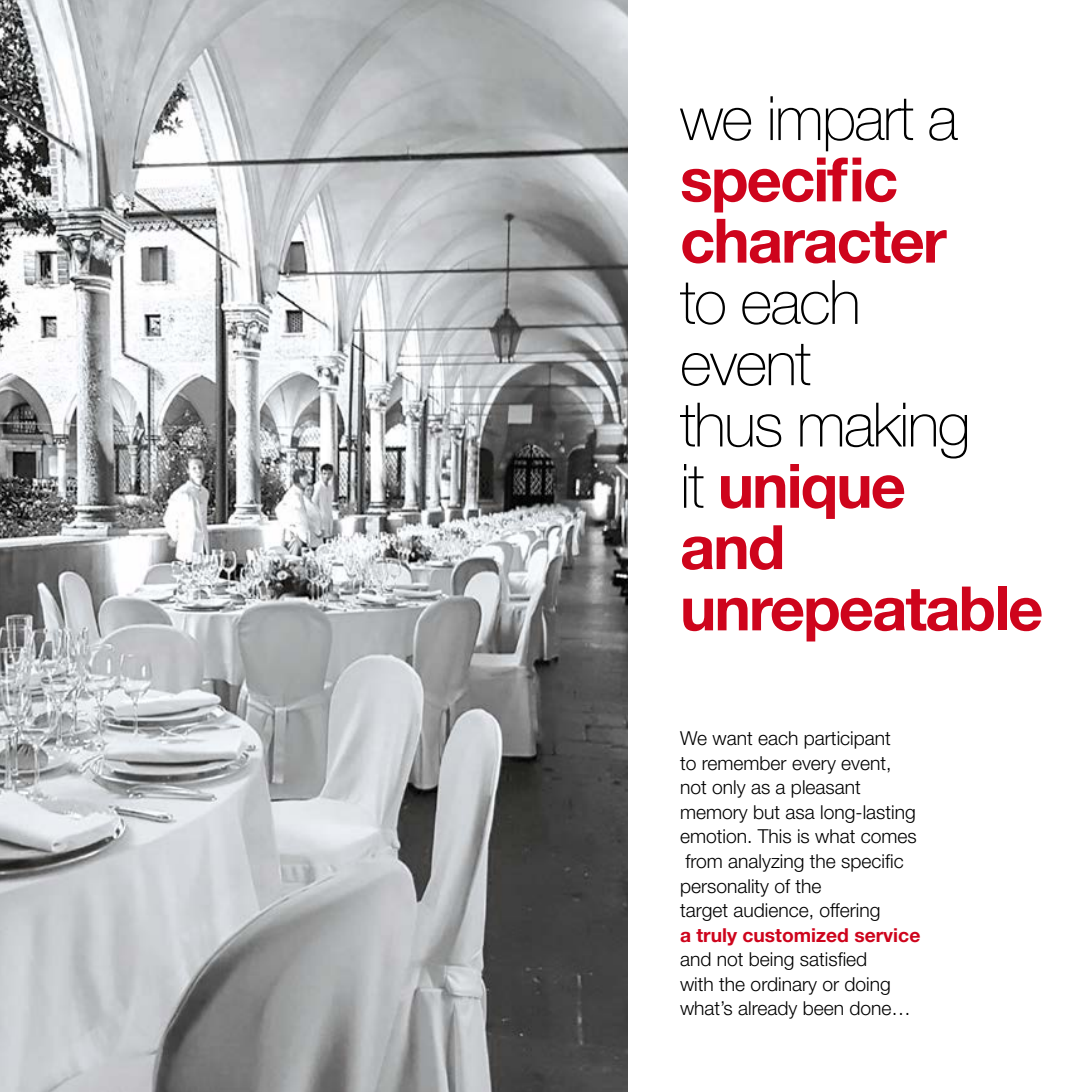
<style>
.page{position:relative;width:1092px;height:1092px;background:#fff}
.page>*{position:absolute;margin:0;border:0;box-sizing:border-box;transform-origin:0 0}
.t1{font:100 61.25px/61.2px "Helvetica Neue LT Std";letter-spacing:-.03em;color:#000}
.t2{font:700 61.25px/61.2px "Helvetica Neue LT Std";letter-spacing:-.03em;color:#ce041c}
.t3{font:300 19.25px/24.5px "Helvetica Neue LT Std";color:#000}
.t4{font:700 19.25px "Helvetica Neue LT Std";color:#ce041c}
.s1{font-weight:700;color:#ce041c}
</style>
<div class="page">
<img style="left:0;top:0;width:628px;height:1091px">
<h1 class="t1" style="left:680px;top:88px;width:279px">we impart a</h1>
<h1 class="t2" style="left:680px;top:147px;width:268px">specific character</h1>
<h1 class="t1" style="left:680px;top:271px;width:365px">to each<br>event<br>thus making<br>it <span class="s1">unique<br>and unrepeatable</span></h1>
<p class="t3" style="left:680px;top:725px;width:238px">We want each participant<br>to remember every event, not only as a pleasant memory but asa long-lasting emotion. This is what comes from analyzing the specific personality of the<br>target audience, offering</p>
<p class="t4" style="left:680px;top:922px;width:242px">a truly customized service</p>
<p class="t3" style="left:680px;top:946px;width:232px">and not being satisfied<br>with the ordinary or doing what’s already been done…</p>
</div>
